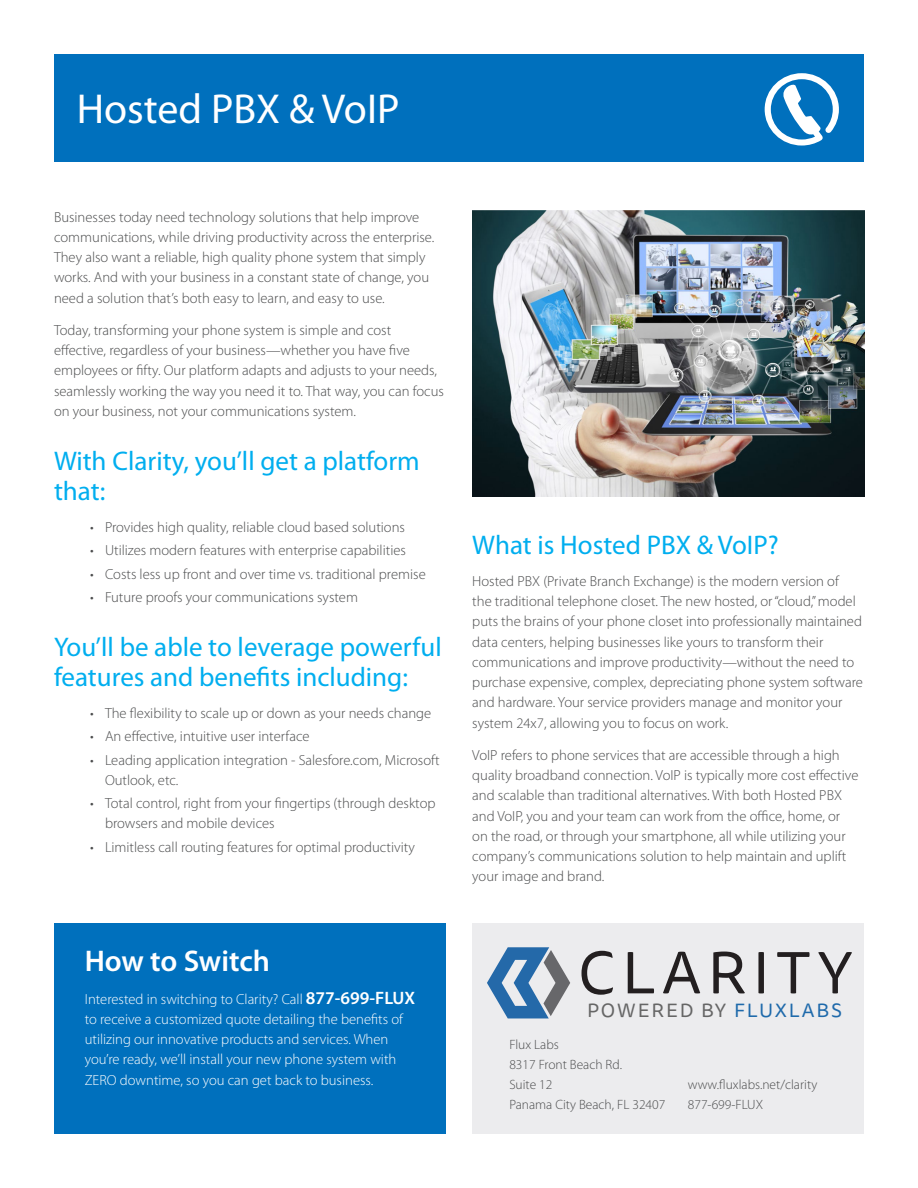
<style>
.page{position:relative;width:918px;height:1188px;background:#fff}
.page>*{position:absolute;margin:0;border:0;box-sizing:border-box;transform-origin:0 0}
.t1{font:59.25px "Tisa Sans Pro";letter-spacing:.1em;color:#231f20}
.Heading{font:42px "Myriad Pro";color:#fff}
.Body{font:600 30px "Myriad Pro";letter-spacing:-.005em;color:#fff}
.Heading_small{font:27px/30px "Myriad Pro";color:#00aeef}
.t2{font:19.2px "Tisa Sans Pro";letter-spacing:.1em;color:#666}
.Body-2{font:300 14.7px/20.2px "Myriad Pro";color:#4b4c4d}
.Body-3{font:300 14.7px/20.2px "Myriad Pro";color:#fff}
.Body-4{font:300 13.5px/20.2px "Myriad Pro";color:#4b4c4d}
.s1{font-weight:600;font-size:18px}
.s2{color:#1f6aab}
</style>
<div class="page">
<div style="left:54px;top:54px;width:810px;height:108px;background:#0070bd"></div>
<svg style="left:765px;top:73px;width:74px;height:73px"></svg>
<div style="left:472px;top:924px;width:392px;height:210px;background:#ececee"></div>
<div style="left:54px;top:923px;width:392px;height:211px;background:#0070bd"></div>
<img style="left:472px;top:211px;width:392px;height:286px">
<svg style="left:487px;top:947px;width:83px;height:71px"></svg>
<p class="Heading" style="left:77px;top:86px;width:324px">Hosted PBX &amp; VoIP</p>
<p class="Body-2" style="left:54px;top:207px;width:382px">Businesses today need technology solutions that help improve communications, while driving productivity across the enterprise.<br>They also want a reliable, high quality phone system that simply works. And with your business in a constant state of change, you need a solution that’s both easy to learn, and easy to use.</p>
<p class="Body-2" style="left:54px;top:320px;width:391px">Today, transforming your phone system is simple and cost effective, regardless of your business—whether you have five employees or fifty. Our platform adapts and adjusts to your needs, seamlessly working the way you need it to. That way, you can focus on your business, not your communications system.</p>
<p class="Heading_small" style="left:54px;top:446px;width:367px">With Clarity, you’ll get a platform that:</p>
<p class="Body-2" style="left:90px;top:517px;width:317px">• Provides high quality, reliable cloud based solutions</p>
<p class="Body-2" style="left:90px;top:541px;width:317px">• Utilizes modern features with enterprise capabilities</p>
<p class="Body-2" style="left:90px;top:564px;width:337px">• Costs less up front and over time vs. traditional premise</p>
<p class="Body-2" style="left:90px;top:587px;width:269px">• Future proofs your communications system</p>
<p class="Heading_small" style="left:54px;top:632px;width:389px">You’ll be able to leverage powerful features and benefits including:</p>
<p class="Body-2" style="left:90px;top:703px;width:343px">• The flexibility to scale up or down as your needs change</p>
<p class="Body-2" style="left:90px;top:727px;width:221px">• An effective, intuitive user interface</p>
<p class="Body-2" style="left:105px;top:750px;width:336px;text-indent:-15px">• Leading application integration - Salesfore.com, Microsoft<br>Outlook, etc.</p>
<p class="Body-2" style="left:105px;top:793px;width:332px;text-indent:-15px">• Total control, right from your fingertips (through desktop browsers and mobile devices</p>
<p class="Body-2" style="left:90px;top:837px;width:326px">• Limitless call routing features for optimal productivity</p>
<p class="Body" style="left:85px;top:945px;width:187px">How to Switch</p>
<p class="Body-3" style="left:85px;top:989px;width:332px">Interested in switching to Clarity? Call <span class="s1">877-699-FLUX </span>to receive a customized quote detailing the benefits of utilizing our innovative products and services. When you’re ready, we’ll install your new phone system with ZERO downtime, so you can get back to business.</p>
<p class="Heading_small" style="left:472px;top:530px;width:308px">What is Hosted PBX &amp; VoIP?</p>
<p class="Body-2" style="left:472px;top:571px;width:392px">Hosted PBX (Private Branch Exchange) is the modern version of<br>the traditional telephone closet. The new hosted, or “cloud,” model puts the brains of your phone closet into professionally maintained data centers, helping businesses like yours to transform their communications and improve productivity—without the need to purchase expensive, complex, depreciating phone system software and hardware. Your service providers manage and monitor your system 24x7, allowing you to focus on work.</p>
<p class="Body-2" style="left:472px;top:745px;width:388px">VoIP refers to phone services that are accessible through a high quality broadband connection. VoIP is typically more cost effective and scalable than traditional alternatives. With both Hosted PBX and VoIP, you and your team can work from the office, home, or on the road, or through your smartphone, all while utilizing your company’s communications solution to help maintain and uplift your image and brand.</p>
<p class="t1" style="left:578px;top:933px;width:276px">CLARITY</p>
<p class="t2" style="left:587px;top:998px;width:256px">POWERED BY <span class="s2">FLUXLABS</span></p>
<p class="Body-4" style="left:509px;top:1034px;width:157px">Flux Labs<br>8317 Front Beach Rd.<br>Suite 12<br>Panama City Beach, FL 32407</p>
<p class="Body-4" style="left:688px;top:1075px;width:131px">www.fluxlabs.net/clarity<br>877-699-FLUX</p>
</div>
